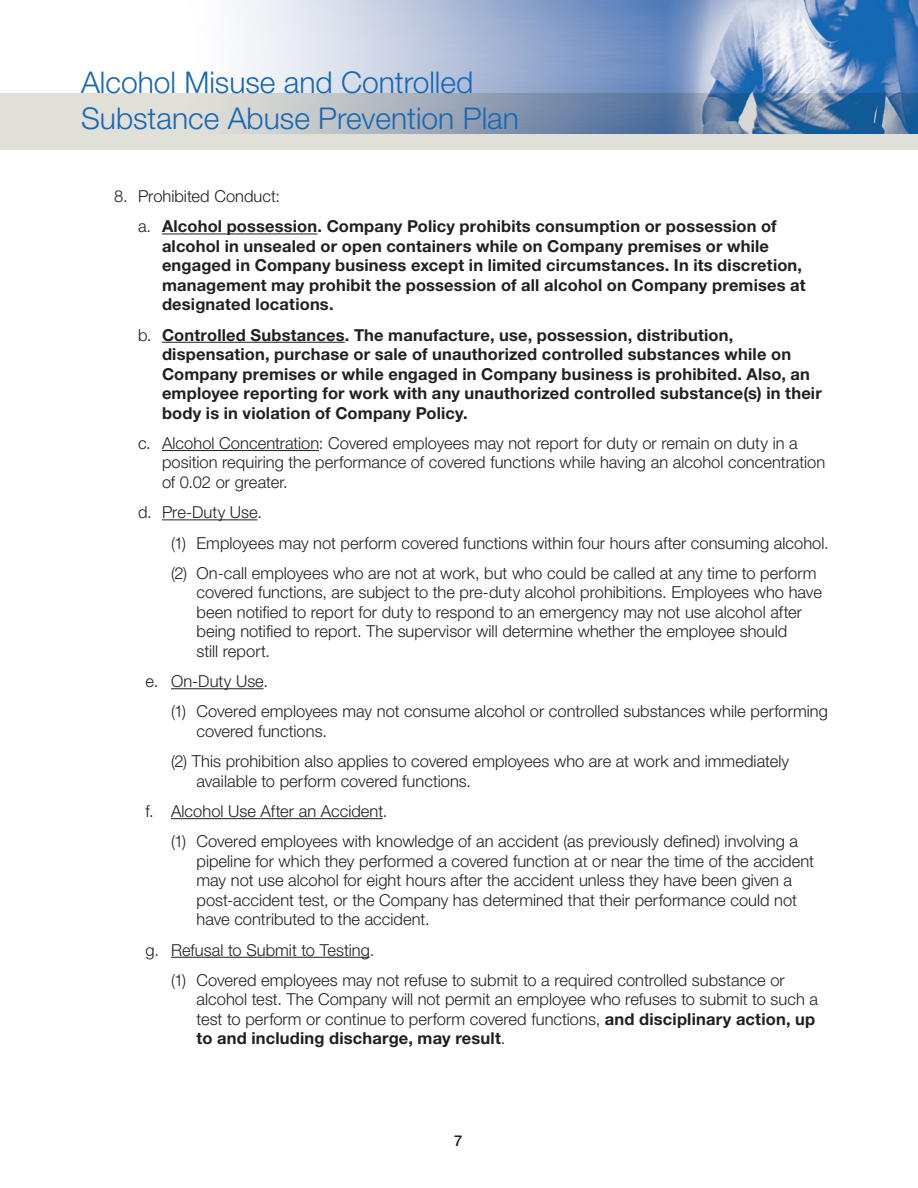
<style>
.page{position:relative;width:918px;height:1188px;background:#fff}
.page>*{position:absolute;margin:0;border:0;box-sizing:border-box;transform-origin:0 0}
.t1{font:300 30px/36px "Helvetica Neue";color:#1768b4}
.Appendix_HD_3_Indent{font:300 16.5px/19.5px "Helvetica Neue";color:#231f20}
.HD_1_Indent_2{font:700 16.5px/19.5px "Helvetica Neue";letter-spacing:.01em;color:#231f20}
.HD_1_Indent_2-2{font:300 16.5px/19.5px "Helvetica Neue";color:#231f20}
.HD_1_Indent_1{font:300 16.5px "Helvetica Neue";color:#231f20}
.t2{font:500 15px "Helvetica Neue";color:#231f20}
.s1{font-weight:300}
.s2{font-weight:700}
</style>
<div class="page">
<div style="left:0;top:93px;width:918px;height:57px;background:#e1e0d8"></div>
<img style="left:242px;top:0;width:676px;height:133px">
<hr style="left:162px;top:234px;width:156px;height:1px;background:#231f20">
<hr style="left:162px;top:342px;width:183px;height:1px;background:#231f20">
<hr style="left:162px;top:450px;width:157px;height:1px;background:#231f20">
<hr style="left:162px;top:519px;width:95px;height:1px;background:#231f20">
<hr style="left:171px;top:688px;width:93px;height:1px;background:#231f20">
<hr style="left:171px;top:818px;width:212px;height:1px;background:#231f20">
<hr style="left:171px;top:957px;width:199px;height:1px;background:#231f20">
<h1 class="t1" style="left:81px;top:64px;width:439px">Alcohol Misuse and Controlled<br>Substance Abuse Prevention Plan</h1>
<p class="HD_1_Indent_1" style="left:114px;top:186px;width:168px">8. Prohibited Conduct:</p>
<p class="HD_1_Indent_2" style="left:162px;top:216px;width:645px;text-indent:-24px"><span class="s1">a.</span> Alcohol possession. Company Policy prohibits consumption or possession of alcohol in unsealed or open containers while on Company premises or while engaged in Company business except in limited circumstances. In its discretion, management may prohibit the possession of all alcohol on Company premises at designated locations.</p>
<p class="HD_1_Indent_2" style="left:162px;top:325px;width:661px;text-indent:-24px"><span class="s1">b.</span> Controlled Substances. The manufacture, use, possession, distribution, dispensation, purchase or sale of unauthorized controlled substances while on Company premises or while engaged in Company business is prohibited. Also, an employee reporting for work with any unauthorized controlled substance(s) in their body is in violation of Company Policy.</p>
<p class="HD_1_Indent_2-2" style="left:162px;top:433px;width:665px;text-indent:-24px">c. Alcohol Concentration: Covered employees may not report for duty or remain on duty in a position requiring the performance of covered functions while having an alcohol concentration of 0.02 or greater.</p>
<p class="HD_1_Indent_2-2" style="left:138px;top:502px;width:126px">d. Pre-Duty Use.</p>
<p class="Appendix_HD_3_Indent" style="left:171px;top:533px;width:659px">(1) Employees may not perform covered functions within four hours after consuming alcohol.</p>
<p class="Appendix_HD_3_Indent" style="left:196px;top:563px;width:627px;text-indent:-26px">(2) On-call employees who are not at work, but who could be called at any time to perform covered functions, are subject to the pre-duty alcohol prohibitions. Employees who have been notified to report for duty to respond to an emergency may not use alcohol after being notified to report. The supervisor will determine whether the employee should<br>still report.</p>
<p class="Appendix_HD_3_Indent" style="left:146px;top:671px;width:124px">e. On-Duty Use.</p>
<p class="Appendix_HD_3_Indent" style="left:196px;top:701px;width:633px;text-indent:-26px">(1) Covered employees may not consume alcohol or controlled substances while performing covered functions.</p>
<p class="Appendix_HD_3_Indent" style="left:196px;top:751px;width:594px;text-indent:-26px">(2) This prohibition also applies to covered employees who are at work and immediately available to perform covered functions.</p>
<p class="Appendix_HD_3_Indent" style="left:146px;top:801px;width:244px">f. Alcohol Use After an Accident.</p>
<p class="Appendix_HD_3_Indent" style="left:196px;top:831px;width:619px;text-indent:-26px">(1) Covered employees with knowledge of an accident (as previously defined) involving a pipeline for which they performed a covered function at or near the time of the accident may not use alcohol for eight hours after the accident unless they have been given a post-accident test, or the Company has determined that their performance could not have contributed to the accident.</p>
<p class="Appendix_HD_3_Indent" style="left:146px;top:940px;width:230px">g. Refusal to Submit to Testing.</p>
<p class="Appendix_HD_3_Indent" style="left:196px;top:970px;width:623px;text-indent:-26px">(1) Covered employees may not refuse to submit to a required controlled substance or alcohol test. The Company will not permit an employee who refuses to submit to such a test to perform or continue to perform covered functions, <span class="s2">and disciplinary action, up to and including discharge, may result</span>.</p>
<p class="t2" style="left:454px;top:1131px;width:10px">7</p>
</div>
